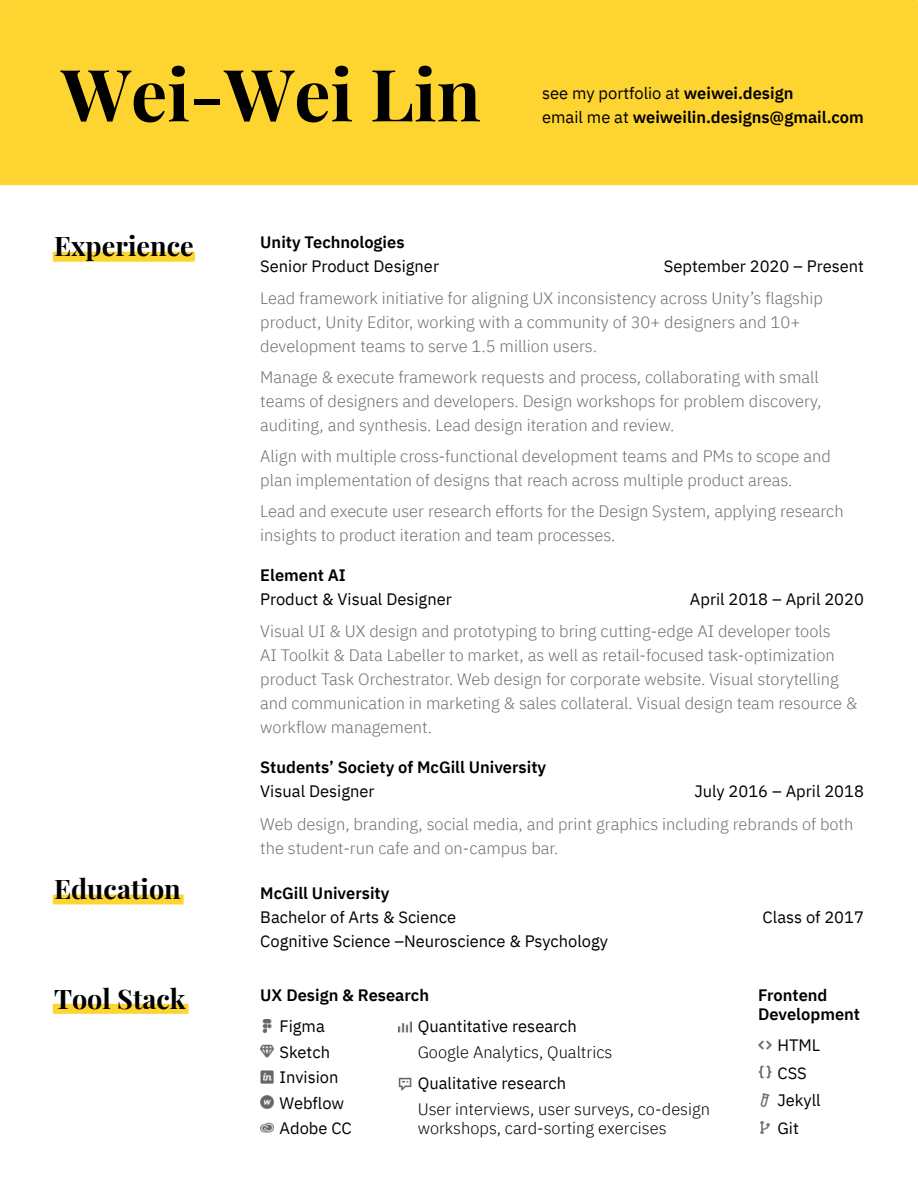
<style>
.page{position:relative;width:918px;height:1188px;background:#fff}
.page>*{position:absolute;margin:0;border:0;box-sizing:border-box;transform-origin:0 0}
.t1{font:700 72px "Playfair Display";color:#000}
.t2{font:700 27px "Playfair Display";color:#000}
.t3{font:300 16.5px/24px "IBM Plex Sans";color:#6d6e71}
.t4{font:16.5px/24px "IBM Plex Sans";color:#000}
.t5{font:600 16.5px/19.5px "IBM Plex Sans";color:#000}
.t6{font:300 16.5px/19.5px "IBM Plex Sans";color:#000}
.s1{font-weight:400}
</style>
<div class="page">
<div style="left:53px;top:252px;width:142px;height:10px;background:#fed430"></div>
<div style="left:53px;top:894px;width:131px;height:10px;background:#fed430"></div>
<div style="left:53px;top:1004px;width:135px;height:10px;background:#fed430"></div>
<div style="left:0;top:0;width:918px;height:185px;background:#fed430"></div>
<svg style="left:262px;top:1019px;width:10px;height:13px"></svg>
<svg style="left:260px;top:1045px;width:13px;height:13px"></svg>
<svg style="left:758px;top:1040px;width:13px;height:10px"></svg>
<svg style="left:398px;top:1021px;width:13px;height:12px"></svg>
<svg style="left:398px;top:1078px;width:13px;height:12px"></svg>
<svg style="left:260px;top:1070px;width:13px;height:13px"></svg>
<svg style="left:758px;top:1066px;width:13px;height:13px"></svg>
<svg style="left:260px;top:1096px;width:13px;height:13px"></svg>
<svg style="left:760px;top:1094px;width:10px;height:12px"></svg>
<svg style="left:260px;top:1122px;width:13px;height:11px"></svg>
<svg style="left:760px;top:1121px;width:10px;height:13px"></svg>
<h1 class="t1" style="left:61px;top:38px;width:421px">Wei-Wei Lin</h1>
<p class="t5" style="left:542px;top:80px;width:323px;line-height:24px"><span class="s1">see my portfolio at</span> weiwei.design<br><span class="s1">email me at</span> weiweilin.designs@gmail.com</p>
<h2 class="t2" style="left:54px;top:225px;width:141px">Experience</h2>
<h2 class="t2" style="left:54px;top:868px;width:128px">Education</h2>
<h2 class="t2" style="left:54px;top:977px;width:133px">Tool Stack</h2>
<p class="t5" style="left:260px;top:231px;width:146px">Unity Technologies</p>
<p class="t4" style="left:260px;top:253px;width:180px">Senior Product Designer</p>
<p class="t3" style="left:260px;top:285px;width:564px">Lead framework initiative for aligning UX inconsistency across Unity’s flagship product, Unity Editor, working with a community of 30+ designers and 10+ development teams to serve 1.5 million users.</p>
<p class="t3" style="left:260px;top:364px;width:563px">Manage &amp; execute framework requests and process, collaborating with small teams of designers and developers. Design workshops for problem discovery, auditing, and synthesis. Lead design iteration and review.</p>
<p class="t3" style="left:260px;top:443px;width:572px">Align with multiple cross-functional development teams and PMs to scope and plan implementation of designs that reach across multiple product areas.</p>
<p class="t3" style="left:260px;top:498px;width:585px">Lead and execute user research efforts for the Design System, applying research insights to product iteration and team processes.</p>
<p class="t4" style="left:664px;top:253px;width:202px">September 2020 – Present</p>
<p class="t5" style="left:260px;top:564px;width:87px">Element AI</p>
<p class="t4" style="left:260px;top:585px;width:193px">Product &amp; Visual Designer</p>
<p class="t3" style="left:260px;top:618px;width:599px">Visual UI &amp; UX design and prototyping to bring cutting-edge AI developer tools<br>AI Toolkit &amp; Data Labeller to market, as well as retail-focused task-optimization product Task Orchestrator. Web design for corporate website. Visual storytelling and communication in marketing &amp; sales collateral. Visual design team resource &amp; workflow management.</p>
<p class="t4" style="left:690px;top:585px;width:176px">April 2018 – April 2020</p>
<p class="t5" style="left:260px;top:756px;width:287px">Students’ Society of McGill University</p>
<p class="t4" style="left:260px;top:778px;width:116px">Visual Designer</p>
<p class="t3" style="left:260px;top:810px;width:595px">Web design, branding, social media, and print graphics including rebrands of both the student-run cafe and on-campus bar.</p>
<p class="t4" style="left:694px;top:778px;width:171px">July 2016 – April 2018</p>
<p class="t5" style="left:260px;top:882px;width:131px">McGill University</p>
<p class="t4" style="left:260px;top:904px;width:349px">Bachelor of Arts &amp; Science<br>Cognitive Science –Neuroscience &amp; Psychology</p>
<p class="t4" style="left:763px;top:904px;width:103px">Class of 2017</p>
<p class="t5" style="left:260px;top:984px;width:170px">UX Design &amp; Research</p>
<p class="t5" style="left:758px;top:984px;width:103px">Frontend<br>Development</p>
<p class="t4" style="left:280px;top:1012px;width:52px;line-height:25.5px">Figma<br>Sketch</p>
<p class="t4" style="left:418px;top:1013px;width:161px">Quantitative research</p>
<p class="t6" style="left:418px;top:1041px;width:196px">Google Analytics, Qualtrics</p>
<p class="t4" style="left:418px;top:1070px;width:150px">Qualitative research</p>
<p class="t6" style="left:418px;top:1098px;width:294px">User interviews, user surveys, co-design workshops, card-sorting exercises</p>
<p class="t4" style="left:777px;top:1032px;width:44px">HTML</p>
<p class="t4" style="left:280px;top:1064px;width:60px">Invision</p>
<p class="t4" style="left:777px;top:1060px;width:31px">CSS</p>
<p class="t4" style="left:280px;top:1089px;width:66px">Webflow</p>
<p class="t4" style="left:777px;top:1087px;width:45px">Jekyll</p>
<p class="t4" style="left:280px;top:1115px;width:74px">Adobe CC</p>
<p class="t4" style="left:777px;top:1115px;width:23px">Git</p>
</div>
